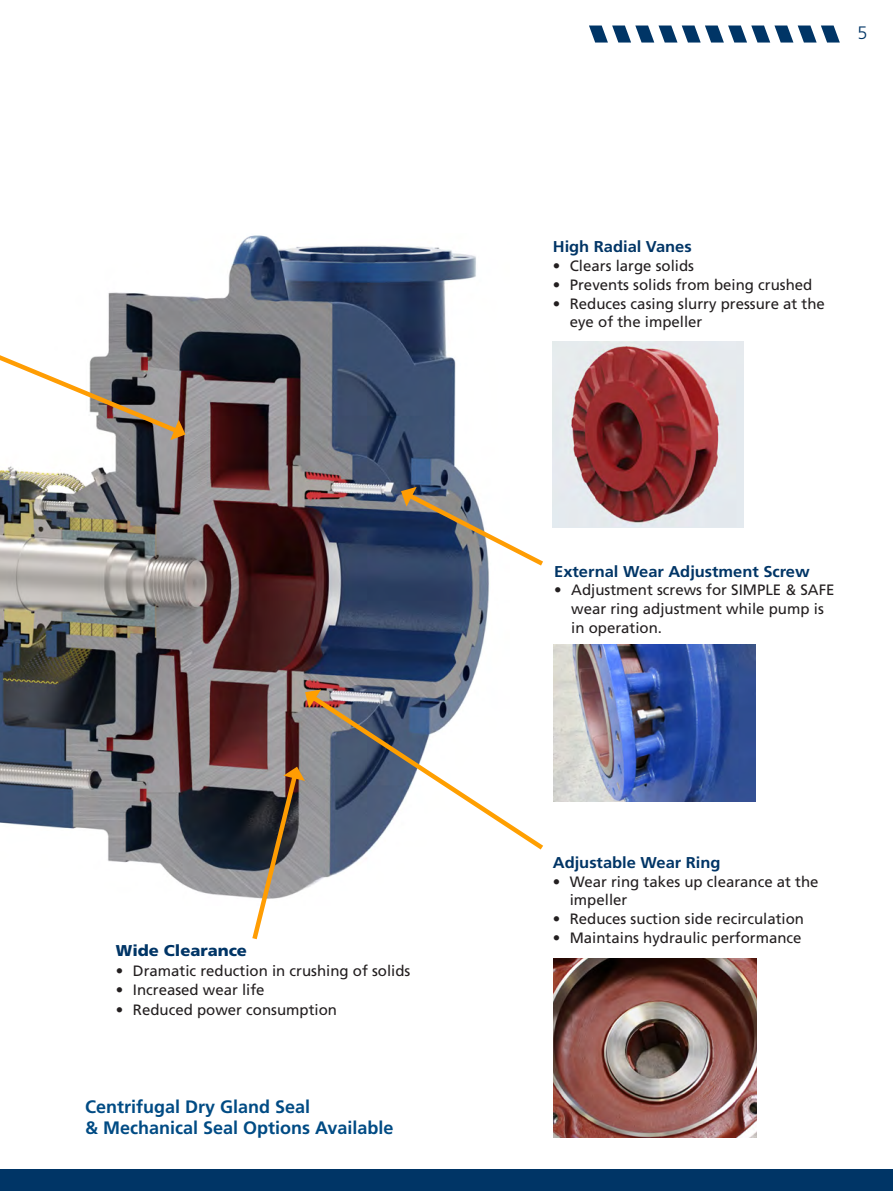
<style>
.page{position:relative;width:893px;height:1191px;background:#fff}
.page>*{position:absolute;margin:0;border:0;box-sizing:border-box;transform-origin:0 0}
.t1{font:700 18px/21px "Frutiger";color:#004b84}
.t2{font:300 18px "Frutiger";color:#003566}
.t3{font:700 15.6px "Frutiger";color:#003566;scale:1.05 1}
.t4{font:900 15.6px "Frutiger";color:#003566;scale:1.05 1}
.t5{font:15px/18.8px "Frutiger";color:#231f20}
</style>
<div class="page">
<svg style="left:589px;top:26px;width:251px;height:17px"></svg>
<div style="left:0;top:1169px;width:893px;height:22px;background:#003566"></div>
<img style="left:0;top:235px;width:490px;height:663px">
<img style="left:553px;top:342px;width:190px;height:185px">
<svg style="left:0;top:320px;width:186px;height:120px"></svg>
<svg style="left:401px;top:487px;width:142px;height:82px"></svg>
<svg style="left:249px;top:689px;width:294px;height:251px"></svg>
<img style="left:553px;top:644px;width:202px;height:157px">
<img style="left:553px;top:958px;width:203px;height:180px">
<p class="t4" style="left:116px;top:941px;width:126px">Wide Clearance</p>
<p class="t5" style="left:116px;top:961px;width:296px">• Dramatic reduction in crushing of solids</p>
<p class="t5" style="left:116px;top:981px;width:150px">• Increased wear life</p>
<p class="t5" style="left:116px;top:1000px;width:223px">• Reduced power consumption</p>
<p class="t1" style="left:85px;top:1096px;width:310px">Centrifugal Dry Gland Seal<br>&amp; Mechanical Seal Options Available</p>
<p class="t2" style="left:857px;top:23px;width:12px">5</p>
<p class="t3" style="left:553px;top:238px;width:134px">High Radial Vanes</p>
<p class="t5" style="left:553px;top:257px;width:143px">• Clears large solids</p>
<p class="t5" style="left:553px;top:275px;width:261px">• Prevents solids from being crushed</p>
<p class="t5" style="left:570px;top:294px;width:257px;text-indent:-17px">• Reduces casing slurry pressure at the eye of the impeller</p>
<p class="t3" style="left:554px;top:562px;width:245px">External Wear Adjustment Screw</p>
<p class="t5" style="left:571px;top:581px;width:265px;text-indent:-17px">• Adjustment screws for SIMPLE &amp; SAFE wear ring adjustment while pump is in operation.</p>
<p class="t3" style="left:553px;top:853px;width:161px">Adjustable Wear Ring</p>
<p class="t5" style="left:570px;top:872px;width:250px;text-indent:-17px">• Wear ring takes up clearance at the impeller</p>
<p class="t5" style="left:553px;top:909px;width:253px">• Reduces suction side recirculation</p>
<p class="t5" style="left:553px;top:928px;width:250px">• Maintains hydraulic performance</p>
</div>
